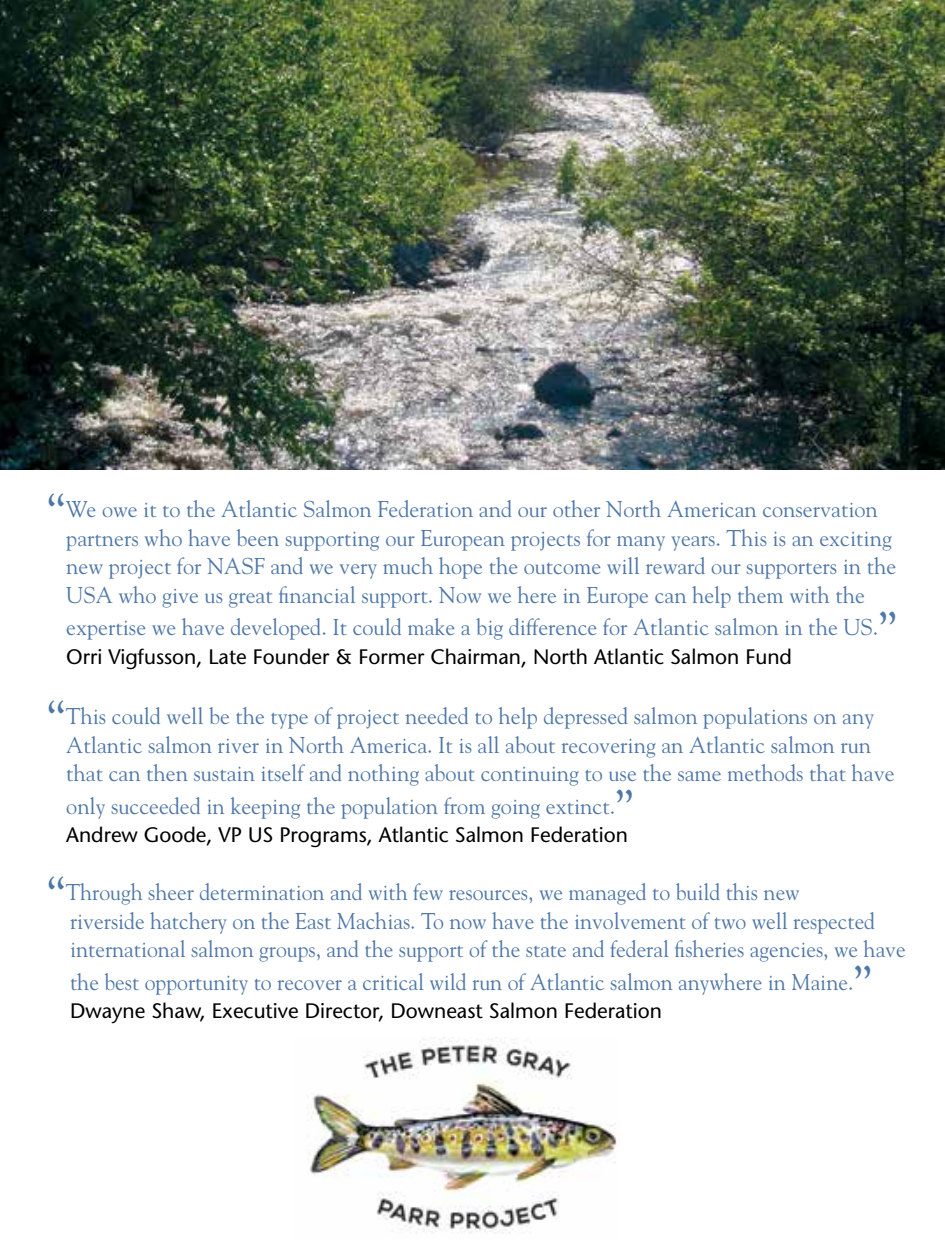
<style>
.page{position:relative;width:945px;height:1260px;background:#fff}
.page>*{position:absolute;margin:0;border:0;box-sizing:border-box;transform-origin:0 0}
.t1{font:22.75px/28.5px "Goudy";color:#4f77a8}
.t2{font:22.75px/28.5px "Goudy";color:#4f77a8;scale:.95 1}
.t3{font:21px "Stone Sans";color:#000}
.s1{font-size:47.6px}
</style>
<div class="page">
<img style="left:0;top:0;width:945px;height:470px">
<img style="left:307px;top:1038px;width:310px;height:196px">
<p class="t1" style="left:66px;top:495px;width:832px;text-indent:-19px"><span class="s1">“</span>We owe it to the Atlantic Salmon Federation and our other North American conservation partners who have been supporting our European projects for many years. This is an exciting new project for NASF and we very much hope the outcome will reward our supporters in the USA who give us great financial support. Now we here in Europe can help them with the</p>
<p class="t1" style="left:66px;top:612px;width:832px">expertise we have developed. It could make a big difference for Atlantic salmon in the US.<span class="s1">”</span></p>
<p class="t3" style="left:66px;top:644px;width:727px">Orri Vigfusson, Late Founder &amp; Former Chairman, North Atlantic Salmon Fund</p>
<p class="t1" style="left:66px;top:701px;width:830px;text-indent:-19px"><span class="s1">“</span>This could well be the type of project needed to help depressed salmon populations on any<br>Atlantic salmon river in North America. It is all about recovering an Atlantic salmon run that can then sustain itself and nothing about continuing to use the same methods that have</p>
<p class="t1" style="left:66px;top:791px;width:569px">only succeeded in keeping the population from going extinct.<span class="s1">”</span></p>
<p class="t3" style="left:66px;top:822px;width:563px">Andrew Goode, VP US Programs, Atlantic Salmon Federation</p>
<p class="t2" style="left:70px;top:877px;width:881px;text-indent:-23px"><span class="s1">“</span>Through sheer determination and with few resources, we managed to build this new<br>riverside hatchery on the East Machias. To now have the involvement of two well respected international salmon groups, and the support of the state and federal fisheries agencies, we have</p>
<p class="t2" style="left:70px;top:967px;width:846px">the best opportunity to recover a critical wild run of Atlantic salmon anywhere in Maine.<span class="s1">”</span></p>
<p class="t3" style="left:70px;top:998px;width:593px">Dwayne Shaw, Executive Director, Downeast Salmon Federation</p>
</div>
